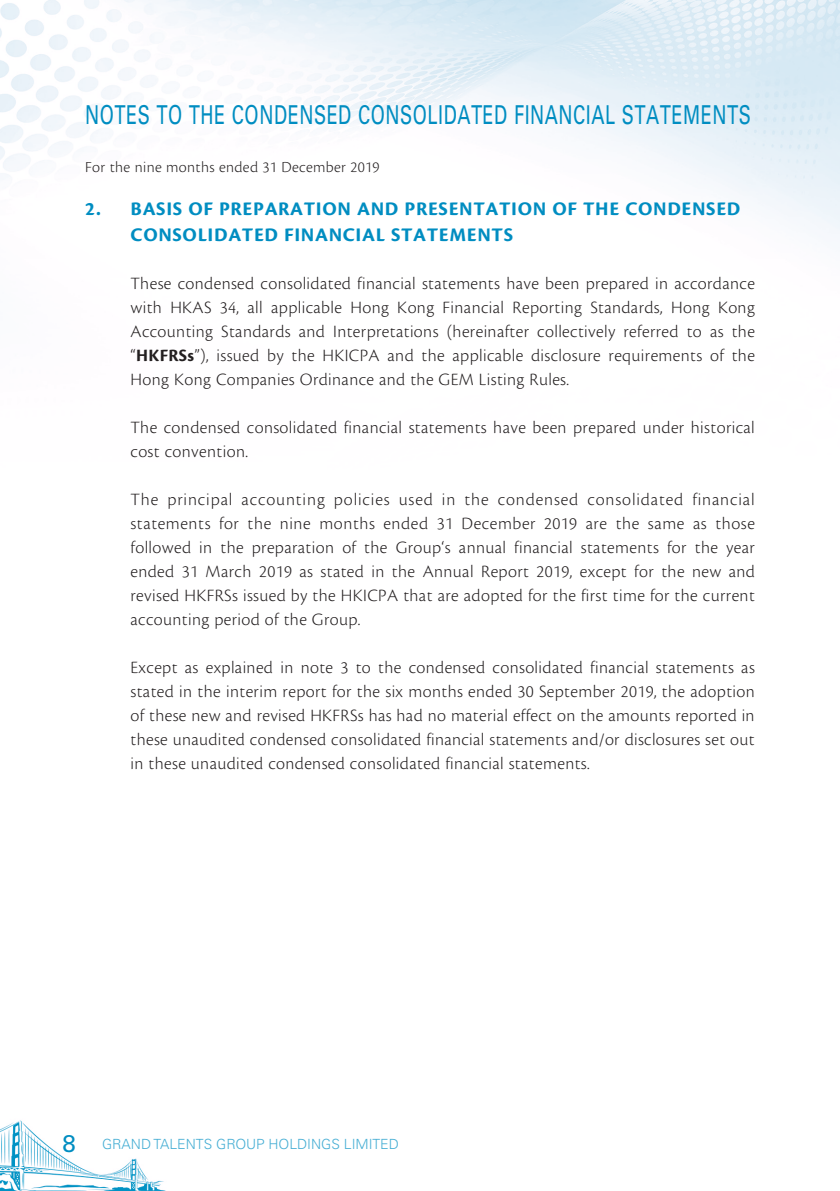
<style>
.page{position:relative;width:840px;height:1191px;background:#fff}
.page>*{position:absolute;margin:0;border:0;box-sizing:border-box;transform-origin:0 0}
.t1{font:26px "Univers LT Std";letter-spacing:.03em;color:#008dc1;scale:.7 1}
._01_H1{font:20px/26px "Cronos Pro Bold Capt";letter-spacing:.035em;color:#008dc1}
._00_txt{font:300 18px/24px "Cronos Pro";letter-spacing:.02em;color:#231f20;text-align:justify}
.t2{font:300 16px "Cronos Pro";letter-spacing:.02em;color:#231f20}
.t3{font:300 14px "Univers LT Std";color:#46aed4}
.s1{font-weight:700}
.s2{font-weight:400;font-size:24px;color:#008dc1}
</style>
<div class="page">
<img style="left:0;top:0;width:839px;height:1191px">
<h1 class="t1" style="left:85px;top:99px;width:952px">NOTES TO THE CONDENSED CONSOLIDATED FINANCIAL STATEMENTS</h1>
<p class="t2" style="left:85px;top:158px;width:296px">For the nine months ended 31 December 2019</p>
<p class="_01_H1" style="left:130px;top:196px;width:611px;text-indent:-45px">2. BASIS OF PREPARATION AND PRESENTATION OF THE CONDENSED<br>CONSOLIDATED FINANCIAL STATEMENTS</p>
<p class="_00_txt" style="left:130px;top:271px;width:625px">These condensed consolidated financial statements have been prepared in accordance with HKAS 34, all applicable Hong Kong Financial Reporting Standards, Hong Kong Accounting Standards and Interpretations (hereinafter collectively referred to as the “<span class="s1">HKFRSs</span>”), issued by the HKICPA and the applicable disclosure requirements of the Hong Kong Companies Ordinance and the GEM Listing Rules.</p>
<p class="_00_txt" style="left:130px;top:415px;width:625px">The condensed consolidated financial statements have been prepared under historical cost convention.</p>
<p class="_00_txt" style="left:130px;top:487px;width:625px">The principal accounting policies used in the condensed consolidated financial statements for the nine months ended 31 December 2019 are the same as those followed in the preparation of the Group‘s annual financial statements for the year ended 31 March 2019 as stated in the Annual Report 2019, except for the new and revised HKFRSs issued by the HKICPA that are adopted for the first time for the current accounting period of the Group.</p>
<p class="_00_txt" style="left:130px;top:655px;width:625px">Except as explained in note 3 to the condensed consolidated financial statements as stated in the interim report for the six months ended 30 September 2019, the adoption of these new and revised HKFRSs has had no material effect on the amounts reported in these unaudited condensed consolidated financial statements and/or disclosures set out in these unaudited condensed consolidated financial statements.</p>
<p class="t3" style="left:62px;top:1135px;width:338px"><span class="s2">8</span> GRAND TALENTS GROUP HOLDINGS LIMITED</p>
</div>
